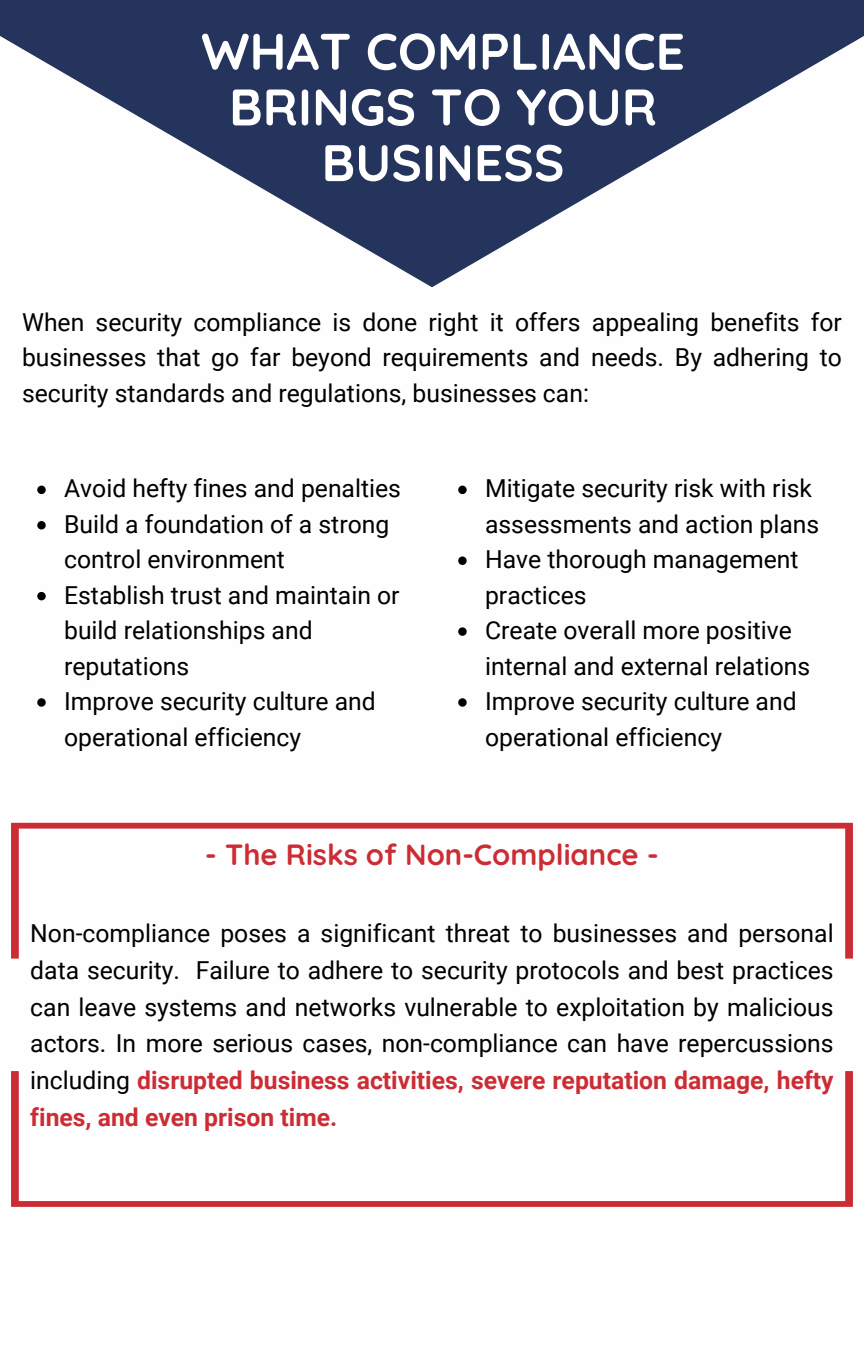
<style>
.page{position:relative;width:864px;height:1350px;background:#fff}
.page>*{position:absolute;margin:0;border:0;box-sizing:border-box;transform-origin:0 0}
.t1{font:700 51.3px/55.8px "Quicksand";color:#fff;text-align:center}
.t2{font:700 29.25px "Quicksand";color:#cc2c34}
.t3{font:24.75px/35.6px "Roboto";color:#000;text-align:justify}
.s1{font-weight:700;color:#cc2c34}
</style>
<div class="page">
<svg style="left:0;top:0;width:864px;height:287px;fill:#24345c"></svg>
<svg style="left:11px;top:823px;width:842px;height:136px"></svg>
<svg style="left:11px;top:1071px;width:842px;height:136px"></svg>
<svg style="left:37px;top:486px;width:9px;height:8px"></svg>
<svg style="left:37px;top:521px;width:9px;height:9px"></svg>
<svg style="left:37px;top:592px;width:9px;height:8px"></svg>
<svg style="left:37px;top:698px;width:9px;height:9px"></svg>
<svg style="left:458px;top:486px;width:9px;height:8px"></svg>
<svg style="left:458px;top:557px;width:9px;height:8px"></svg>
<svg style="left:458px;top:627px;width:9px;height:9px"></svg>
<svg style="left:458px;top:698px;width:9px;height:9px"></svg>
<h1 class="t1" style="left:201px;top:23px;width:485px">WHAT COMPLIANCE<br>BRINGS TO YOUR<br>BUSINESS</h1>
<p class="t3" style="left:22px;top:304px;width:821px">When security compliance is done right it offers appealing benefits for businesses that go far beyond requirements and needs. By adhering to security standards and regulations, businesses can:</p>
<p class="t3" style="left:64px;top:471px;width:338px;text-align:left">Avoid hefty fines and penalties<br>Build a foundation of a strong control environment<br>Establish trust and maintain or build relationships and reputations<br>Improve security culture and operational efficiency</p>
<p class="t3" style="left:485px;top:471px;width:336px;text-align:left">Mitigate security risk with risk assessments and action plans<br>Have thorough management practices<br>Create overall more positive internal and external relations<br>Improve security culture and operational efficiency</p>
<p class="t2" style="left:205px;top:836px;width:455px">- The Risks of Non-Compliance -</p>
<p class="t3" style="left:30px;top:915px;width:805px;line-height:36.9px">Non-compliance poses a significant threat to businesses and personal data security. Failure to adhere to security protocols and best practices can leave systems and networks vulnerable to exploitation by malicious actors. In more serious cases, non-compliance can have repercussions including <span class="s1">disrupted business activities, severe reputation damage, hefty fines, and even prison time.</span></p>
</div>
